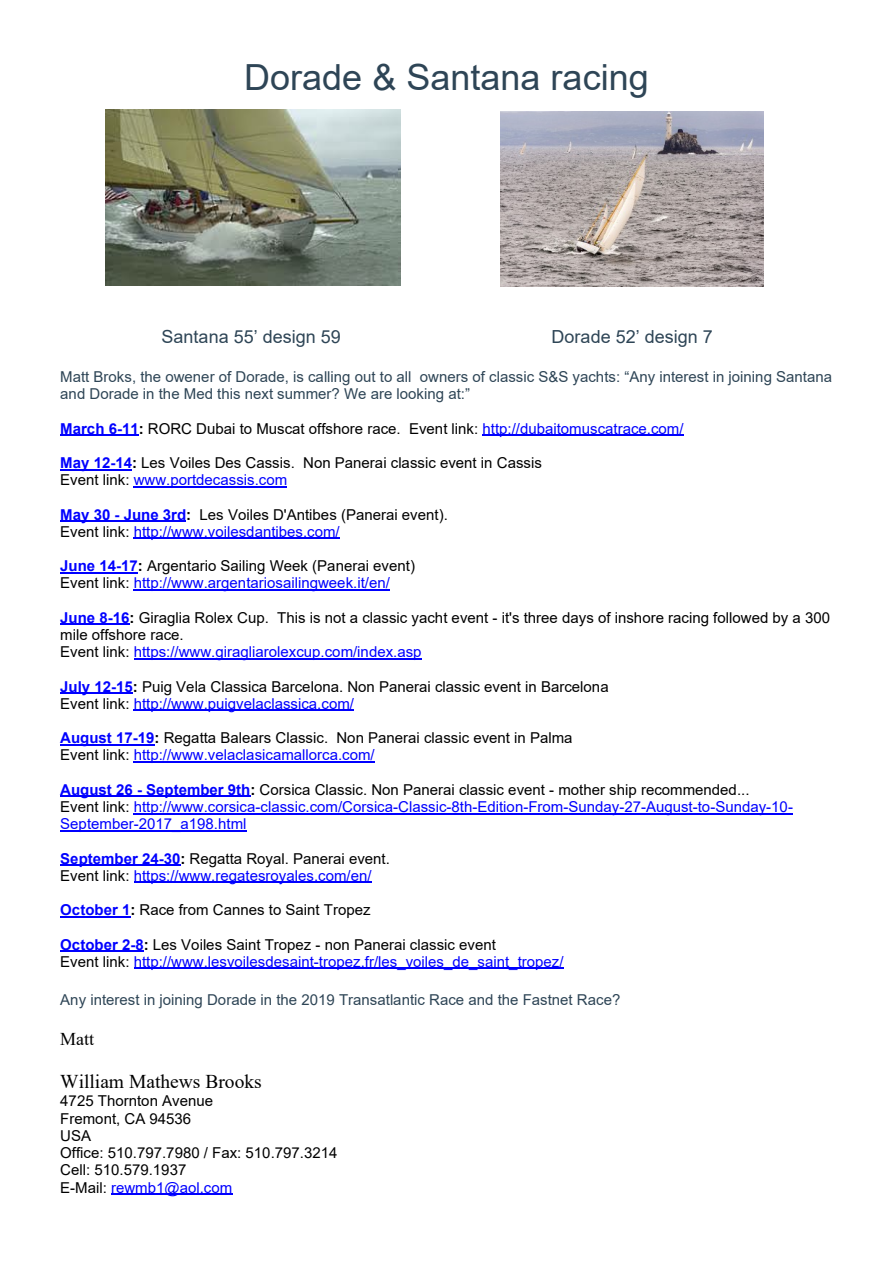
<style>
.page{position:relative;width:893px;height:1263px;background:#fff}
.page>*{position:absolute;margin:0;border:0;box-sizing:border-box;transform-origin:0 0}
.t1{font:36px "Arial";color:#2e4556}
.t2{font:19.5px "Times New Roman";color:#000}
.t3{font:18px "Arial";color:#2e4556}
.t4{font:18px "Times New Roman";color:#000}
.t5{font:15px/17.2px "Arial";color:#000}
.t6{font:15px/17.2px "Arial";color:#00f}
.t7{font:15px/17.2px "Arial";color:#2e4556}
.s1{font-weight:700;color:#00f}
.s2{font-weight:700}
.s3{color:#00f}
.s4{font-weight:700;color:#000}
.s5{color:#000}
</style>
<div class="page">
<img style="left:105px;top:110px;width:296px;height:175px">
<img style="left:501px;top:111px;width:263px;height:176px">
<hr style="left:60px;top:434px;width:79px;height:2px;background:#00f">
<hr style="left:482px;top:435px;width:202px;height:1px;background:#00f">
<hr style="left:60px;top:469px;width:72px;height:1px;background:#00f">
<hr style="left:134px;top:486px;width:153px;height:1px;background:#00f">
<hr style="left:60px;top:520px;width:126px;height:2px;background:#00f">
<hr style="left:134px;top:538px;width:206px;height:1px;background:#00f">
<hr style="left:60px;top:572px;width:78px;height:2px;background:#00f">
<hr style="left:134px;top:589px;width:256px;height:2px;background:#00f">
<hr style="left:60px;top:624px;width:70px;height:1px;background:#00f">
<hr style="left:134px;top:658px;width:288px;height:1px;background:#00f">
<hr style="left:60px;top:692px;width:73px;height:2px;background:#00f">
<hr style="left:134px;top:710px;width:220px;height:1px;background:#00f">
<hr style="left:60px;top:744px;width:95px;height:2px;background:#00f">
<hr style="left:134px;top:761px;width:241px;height:2px;background:#00f">
<hr style="left:60px;top:796px;width:190px;height:1px;background:#00f">
<hr style="left:134px;top:813px;width:659px;height:1px;background:#00f">
<hr style="left:60px;top:830px;width:186px;height:1px;background:#00f">
<hr style="left:60px;top:864px;width:120px;height:2px;background:#00f">
<hr style="left:134px;top:882px;width:238px;height:1px;background:#00f">
<hr style="left:60px;top:916px;width:70px;height:2px;background:#00f">
<hr style="left:60px;top:950px;width:84px;height:2px;background:#00f">
<hr style="left:134px;top:968px;width:430px;height:1px;background:#00f">
<hr style="left:111px;top:1193px;width:121px;height:1px;background:#00f">
<h1 class="t1" style="left:244px;top:64px;width:406px">Dorade &amp; Santana racing</h1>
<p class="t3" style="left:162px;top:330px;width:181px">Santana 55’ design 59</p>
<p class="t3" style="left:552px;top:330px;width:163px">Dorade 52’ design 7</p>
<p class="t7" style="left:60px;top:369px;width:773px">Matt Broks, the owener of Dorade, is calling out to all owners of classic S&amp;S yachts: “Any interest in joining Santana and Dorade in the Med this next summer? We are looking at:”</p>
<p class="t5" style="left:60px;top:421px;width:625px"><span class="s1">March 6-11</span><span class="s2">:</span> RORC Dubai to Muscat offshore race. Event link: <span class="s3">http://dubaitomuscatrace.com/</span></p>
<p class="t5" style="left:60px;top:455px;width:483px"><span class="s1">May 12-14</span><span class="s2">:</span> Les Voiles Des Cassis. Non Panerai classic event in Cassis<br>Event link: <span class="s3">www.portdecassis.com</span></p>
<p class="t5" style="left:60px;top:507px;width:389px"><span class="s1">May 30 - June 3rd</span><span class="s2">:</span> Les Voiles D'Antibes (Panerai event).<br>Event link: <span class="s3">http://www.voilesdantibes.com/</span></p>
<p class="t5" style="left:60px;top:559px;width:356px"><span class="s1">June 14-17</span><span class="s2">:</span> Argentario Sailing Week (Panerai event)<br>Event link: <span class="s3">http://www.argentariosailingweek.it/en/</span></p>
<p class="t5" style="left:60px;top:610px;width:771px"><span class="s1">June 8-16</span><span class="s2">:</span> Giraglia Rolex Cup. This is not a classic yacht event - it's three days of inshore racing followed by a 300 mile offshore race.<br>Event link: <span class="s3">https://www.giragliarolexcup.com/index.asp</span></p>
<p class="t5" style="left:60px;top:679px;width:550px"><span class="s1">July 12-15</span><span class="s2">:</span> Puig Vela Classica Barcelona. Non Panerai classic event in Barcelona<br>Event link: <span class="s3">http://www.puigvelaclassica.com/</span></p>
<p class="t5" style="left:60px;top:731px;width:514px"><span class="s1">August 17-19</span><span class="s2">:</span> Regatta Balears Classic. Non Panerai classic event in Palma<br>Event link: <span class="s3">http://www.velaclasicamallorca.com/</span></p>
<p class="t6" style="left:60px;top:782px;width:734px"><span class="s2">August 26 - September 9th</span><span class="s4">:</span> <span class="s5">Corsica Classic. Non Panerai classic event - mother ship recommended...<br>Event link:</span> http://www.corsica-classic.com/Corsica-Classic-8th-Edition-From-Sunday-27-August-to-Sunday-10-<br>September-2017_a198.html</p>
<p class="t5" style="left:60px;top:851px;width:331px"><span class="s1">September 24-30</span><span class="s2">:</span> Regatta Royal. Panerai event.<br>Event link: <span class="s3">https://www.regatesroyales.com/en/</span></p>
<p class="t5" style="left:60px;top:903px;width:312px"><span class="s1">October 1</span><span class="s2">:</span> Race from Cannes to Saint Tropez</p>
<p class="t6" style="left:60px;top:937px;width:505px"><span class="s2">October 2-8</span><span class="s4">:</span> <span class="s5">Les Voiles Saint Tropez - non Panerai classic event<br>Event link:</span> http://www.lesvoilesdesaint-tropez.fr/les_voiles_de_saint_tropez/</p>
<p class="t7" style="left:60px;top:992px;width:562px">Any interest in joining Dorade in the 2019 Transatlantic Race and the Fastnet Race?</p>
<p class="t4" style="left:60px;top:1033px;width:35px">Matt</p>
<h2 class="t2" style="left:60px;top:1074px;width:203px">William Mathews Brooks</h2>
<p class="t5" style="left:60px;top:1094px;width:279px">4725 Thornton Avenue<br>Fremont, CA 94536<br>USA<br>Office: 510.797.7980 / Fax: 510.797.3214<br>Cell: 510.579.1937<br>E-Mail: <span class="s3">rewmb1@aol.com</span></p>
</div>
